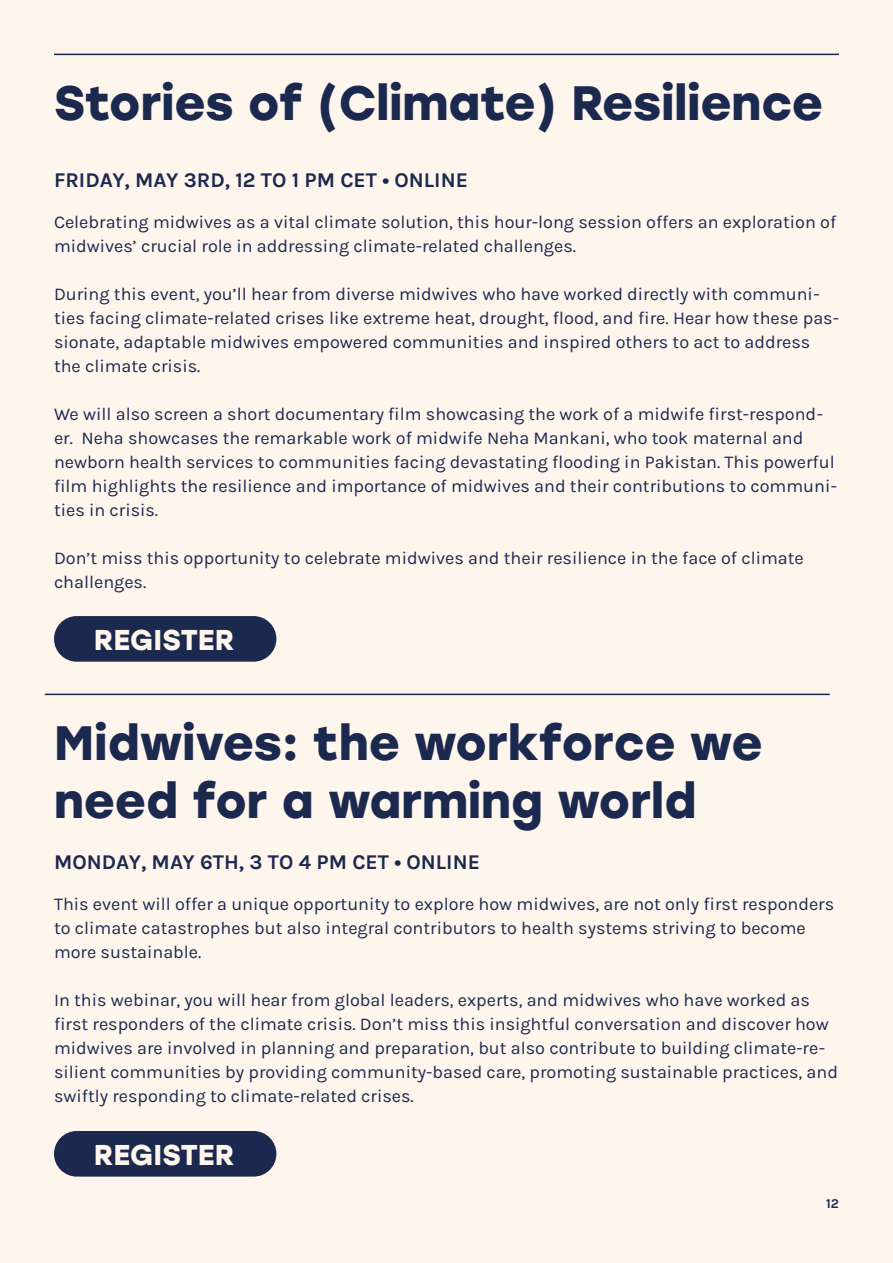
<style>
.page{position:relative;width:893px;height:1263px;background:#fef5ed}
.page>*{position:absolute;margin:0;border:0;box-sizing:border-box;transform-origin:0 0}
.t1{font:700 48px/57.6px "Stolzl";color:#1c294f}
.t2{font:700 28.5px "Stolzl";color:#fef5ed}
.t3{font:700 21px "Karla";color:#1c294f}
.t4{font:18px/24px "Karla";color:#1c294f}
.t5{font:700 13.5px "Karla";color:#1c294f}
</style>
<div class="page">
<div style="left:54px;top:616px;width:222px;height:46px;background:#1c294f;border-radius:23px"></div>
<div style="left:54px;top:1131px;width:222px;height:45px;background:#1c294f;border-radius:23px"></div>
<hr style="left:54px;top:54px;width:785px;height:1px;background:#1c294f">
<hr style="left:45px;top:694px;width:785px;height:1px;background:#1c294f">
<p class="t1" style="left:54px;top:72px;width:770px">Stories of (Climate) Resilience</p>
<p class="t3" style="left:54px;top:166px;width:416px">FRIDAY, MAY 3RD, 12 TO 1 PM CET • ONLINE</p>
<p class="t4" style="left:54px;top:209px;width:784px">Celebrating midwives as a vital climate solution, this hour-long session offers an exploration of midwives’ crucial role in addressing climate-related challenges.</p>
<p class="t4" style="left:54px;top:281px;width:786px">During this event, you’ll hear from diverse midwives who have worked directly with communi&shy;ties facing climate-related crises like extreme heat, drought, flood, and fire. Hear how these pas&shy;sionate, adaptable midwives empowered communities and inspired others to act to address the climate crisis.</p>
<p class="t4" style="left:54px;top:401px;width:785px">We will also screen a short documentary film showcasing the work of a midwife first-respond&shy;er. Neha showcases the remarkable work of midwife Neha Mankani, who took maternal and newborn health services to communities facing devastating flooding in Pakistan. This powerful film highlights the resilience and importance of midwives and their contributions to communi&shy;ties in crisis.</p>
<p class="t4" style="left:54px;top:545px;width:751px">Don’t miss this opportunity to celebrate midwives and their resilience in the face of climate challenges.</p>
<p class="t2" style="left:94px;top:619px;width:142px">REGISTER</p>
<p class="t1" style="left:54px;top:712px;width:710px">Midwives: the workforce we need for a warming world</p>
<p class="t3" style="left:54px;top:848px;width:428px">MONDAY, MAY 6TH, 3 TO 4 PM CET • ONLINE</p>
<p class="t4" style="left:54px;top:891px;width:782px">This event will offer a unique opportunity to explore how midwives, are not only first responders to climate catastrophes but also integral contributors to health systems striving to become more sustainable.</p>
<p class="t4" style="left:54px;top:987px;width:785px">In this webinar, you will hear from global leaders, experts, and midwives who have worked as first responders of the climate crisis. Don’t miss this insightful conversation and discover how midwives are involved in planning and preparation, but also contribute to building climate-re&shy;silient communities by providing community-based care, promoting sustainable practices, and swiftly responding to climate-related crises.</p>
<p class="t2" style="left:94px;top:1134px;width:142px">REGISTER</p>
<p class="t5" style="left:826px;top:1194px;width:14px">12</p>
</div>
